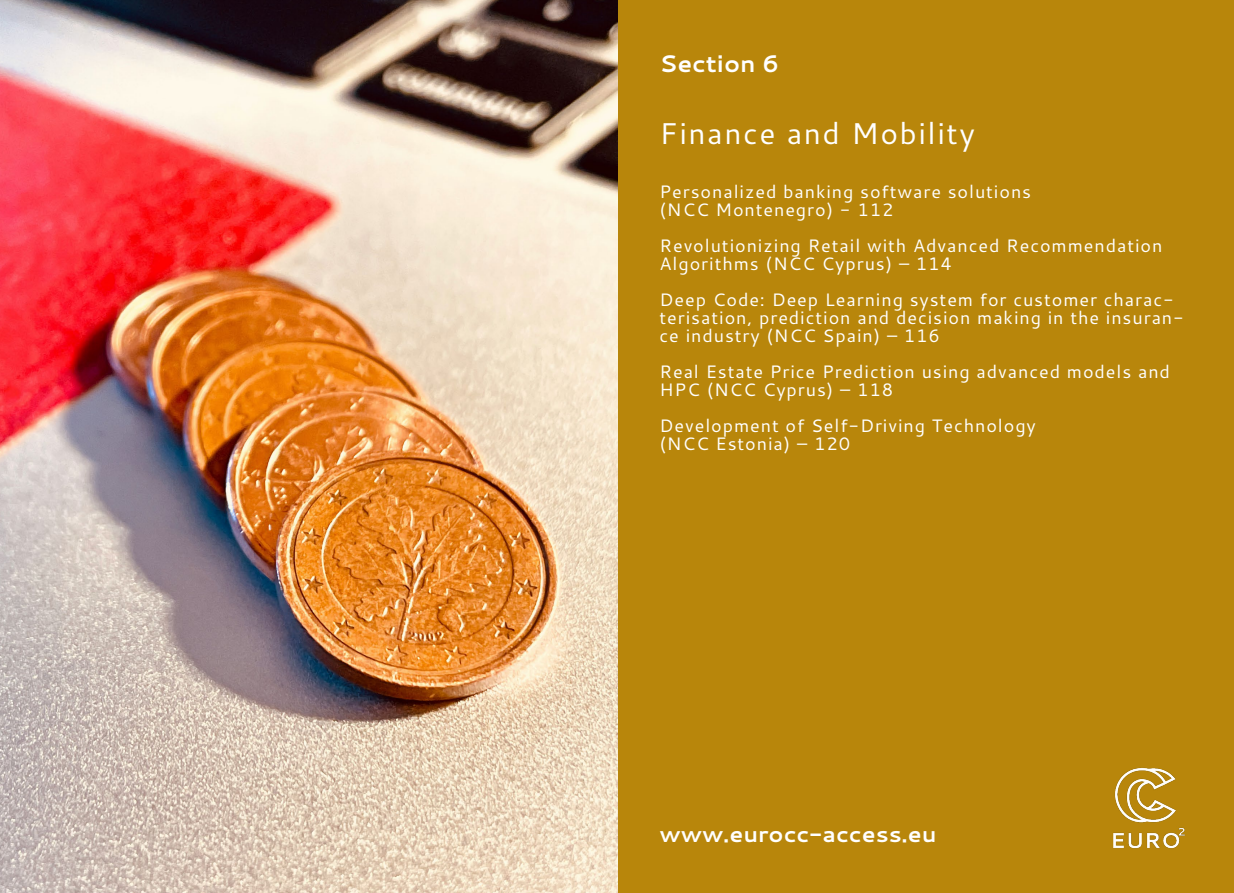
<style>
.page{position:relative;width:1234px;height:893px;background:#fff}
.page>*{position:absolute;margin:0;border:0;box-sizing:border-box;transform-origin:0 0}
.t1{font:30px "Cantarell";letter-spacing:.05em;color:#fff}
.t2{font:700 24px "Cantarell";color:#fff}
.t3{font:700 22.5px "Cantarell";color:#fff}
.t4{font:18px/18px "Cantarell";letter-spacing:.05em;color:#fff}
</style>
<div class="page">
<div style="left:617px;top:0;width:616px;height:893px;background:#b8860b"></div>
<img style="left:1113px;top:767px;width:72px;height:82px">
<img style="left:0;top:0;width:617px;height:893px">
<h2 class="t2" style="left:659px;top:47px;width:121px">Section 6</h2>
<h1 class="t1" style="left:659px;top:113px;width:317px">Finance and Mobility</h1>
<p class="t4" style="left:659px;top:182px;width:373px">Personalized banking software solutions (NCC Montenegro) - 112</p>
<p class="t4" style="left:659px;top:236px;width:504px">Revolutionizing Retail with Advanced Recommendation<br>Algorithms (NCC Cyprus) – 114</p>
<p class="t4" style="left:659px;top:290px;width:525px">Deep Code: Deep Learning system for customer charac&shy;terisation, prediction and decision making in the insuran&shy;ce industry (NCC Spain) – 116</p>
<p class="t4" style="left:659px;top:362px;width:512px">Real Estate Price Prediction using advanced models and<br>HPC (NCC Cyprus) – 118</p>
<p class="t4" style="left:659px;top:416px;width:378px">Development of Self-Driving Technology (NCC Estonia) – 120</p>
<p class="t3" style="left:659px;top:818px;width:278px">www.eurocc-access.eu</p>
</div>
